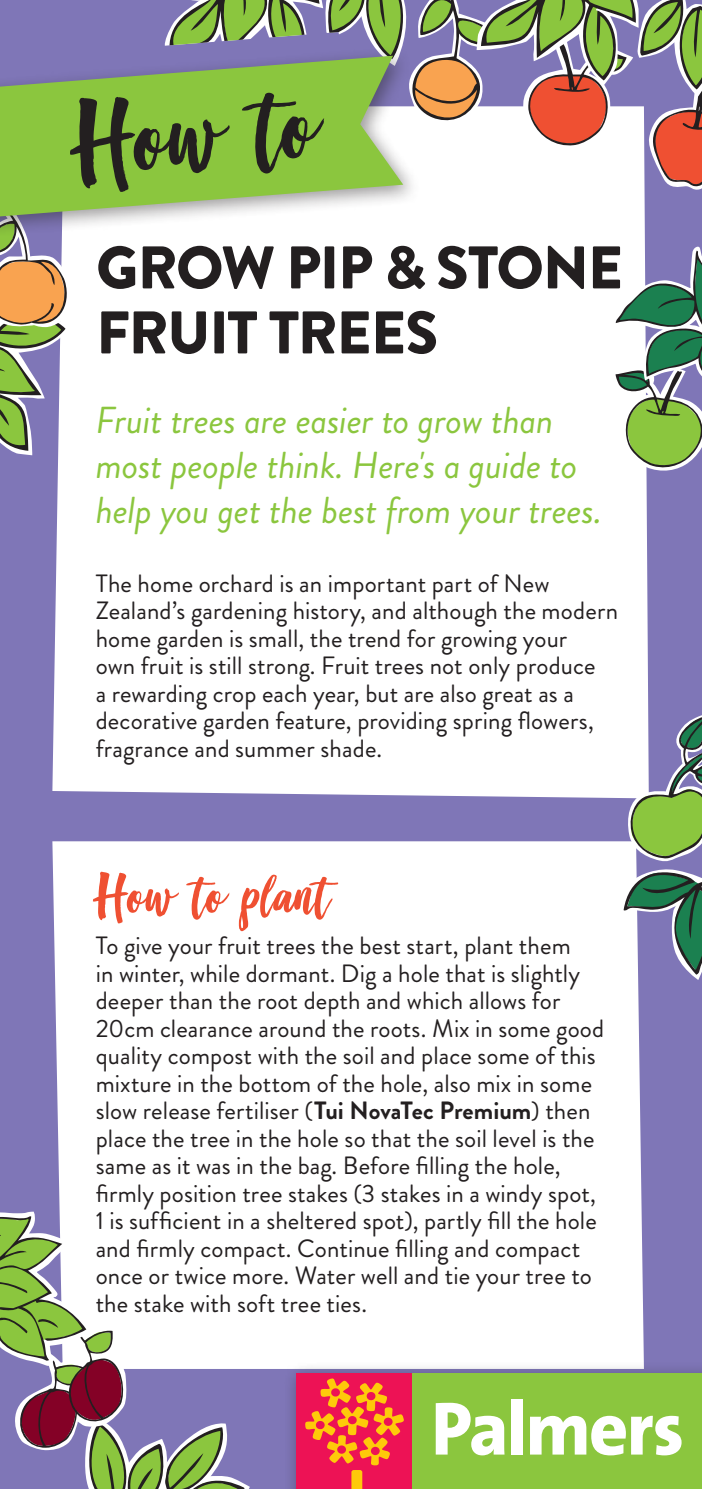
<style>
.page{position:relative;width:702px;height:1489px;background:#fff}
.page>*{position:absolute;margin:0;border:0;box-sizing:border-box;transform-origin:0 0}
.t1{font:112.5px "Good Vibes";color:#231f20;scale:1.05 1}
.t2{font:900 60px/65px "Brandon Grotesque";letter-spacing:-.025em;color:#231f20}
.t3{font:60px "Good Vibes";color:#ef5032;scale:1.05 1}
.t4{font:italic 37.5px/45px "Brandon Grotesque";letter-spacing:-.005em;color:#8bc63e}
.t5{font:25px/27.5px "Brandon Grotesque";letter-spacing:.005em;color:#231f20}
.s1{font-weight:700}
</style>
<div class="page">
<div style="left:0;top:0;width:702px;height:1488px;background:#7f76b7"></div>
<div style="left:52px;top:841px;width:592px;height:527px;background:#fff"></div>
<div style="left:52px;top:191px;width:596px;height:607px;background:#fff"></div>
<svg style="left:611px;top:247px;width:91px;height:225px"></svg>
<svg style="left:0;top:1209px;width:250px;height:279px"></svg>
<svg style="left:0;top:240px;width:72px;height:215px"></svg>
<svg style="left:619px;top:713px;width:83px;height:266px"></svg>
<svg style="left:164px;top:0;width:538px;height:191px"></svg>
<div style="left:0;top:46px;width:421px;height:194px;background:#231f20;opacity:.45"></div>
<svg style="left:0;top:56px;width:403px;height:160px;fill:#8bc63e"></svg>
<div style="left:283px;top:1360px;width:419px;height:128px;background:#231f20;opacity:.48"></div>
<div style="left:296px;top:1373px;width:116px;height:115px;background:#ed1255"></div>
<svg style="left:305px;top:1378px;width:99px;height:110px"></svg>
<div style="left:412px;top:1373px;width:290px;height:115px;background:#8bc63e"></div>
<svg style="left:435px;top:1402px;width:69px;height:53px"></svg>
<div style="left:511px;top:1398px;width:12px;height:56px;background:#fff"></div>
<svg style="left:530px;top:1415px;width:151px;height:40px"></svg>
<h1 class="t1" style="left:69px;top:90px;width:231px;rotate:-5deg">How to</h1>
<h2 class="t2" style="left:96px;top:236px;width:528px">GROW PIP &amp; STONE<br>FRUIT TREES</h2>
<h3 class="t4" style="left:96px;top:398px;width:508px">Fruit trees are easier to grow than most people think. Here's a guide to help you get the best from your trees.</h3>
<p class="t5" style="left:96px;top:570px;width:524px">The home orchard is an important part of New Zealand’s gardening history, and although the modern home garden is small, the trend for growing your<br>own fruit is still strong. Fruit trees not only produce<br>a rewarding crop each year, but are also great as a decorative garden feature, providing spring flowers, fragrance and summer shade.</p>
<h2 class="t3" style="left:96px;top:866px;width:224px">How to plant</h2>
<p class="t5" style="left:96px;top:932px;width:510px">To give your fruit trees the best start, plant them<br>in winter, while dormant. Dig a hole that is slightly deeper than the root depth and which allows for 20cm clearance around the roots. Mix in some good quality compost with the soil and place some of this mixture in the bottom of the hole, also mix in some slow release fertiliser (<span class="s1">Tui NovaTec Premium</span>) then place the tree in the hole so that the soil level is the same as it was in the bag. Before filling the hole, firmly position tree stakes (3 stakes in a windy spot, 1 is sufficient in a sheltered spot), partly fill the hole and firmly compact. Continue filling and compact once or twice more. Water well and tie your tree to the stake with soft tree ties.</p>
</div>
